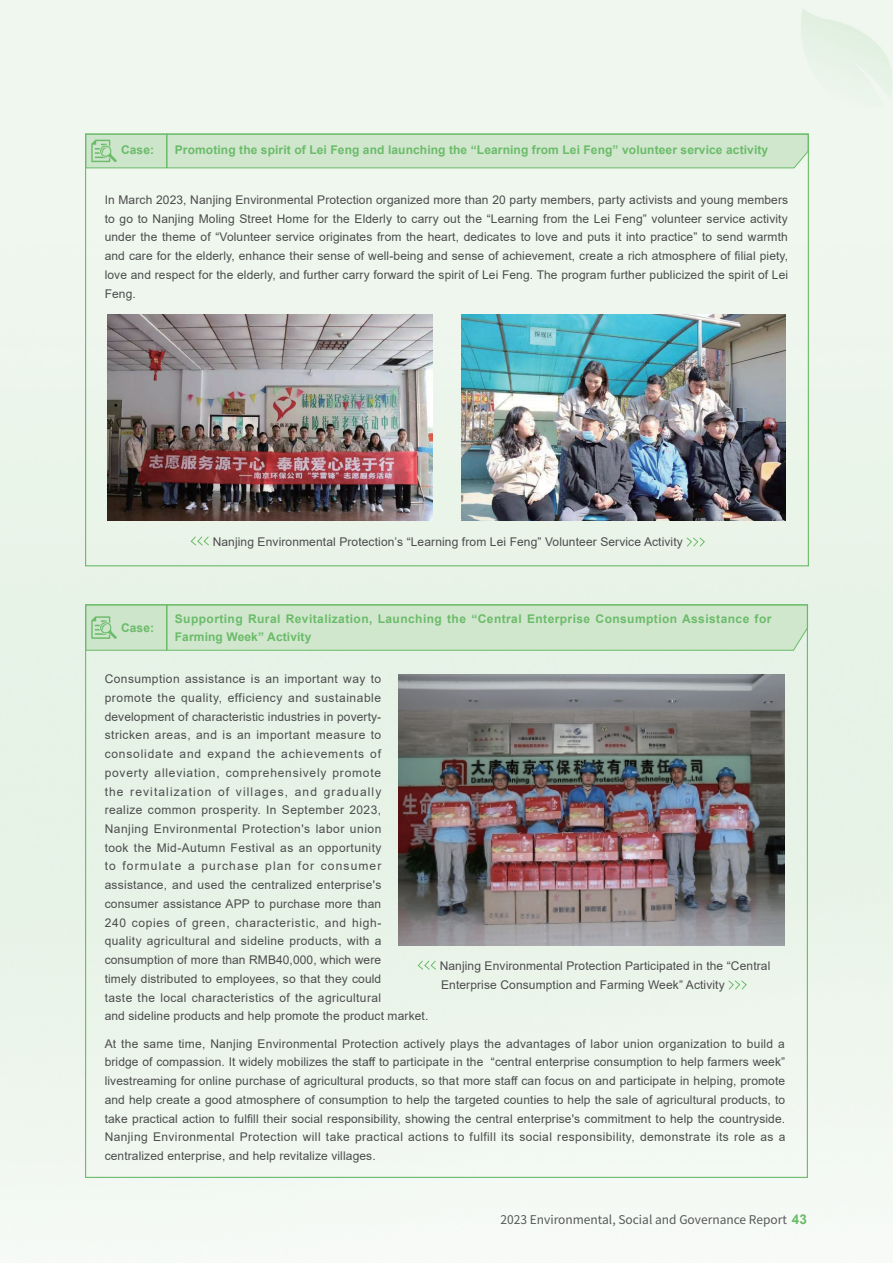
<style>
.page{position:relative;width:893px;height:1263px;background:#fff}
.page>*{position:absolute;margin:0;border:0;box-sizing:border-box;transform-origin:0 0}
.t1{font:12px/18.8px "Arial";letter-spacing:.02em;color:#4b4c4d;text-align:justify}
.t2{font:700 12px/18.8px "Arial";letter-spacing:.035em;color:#6bbb69}
.t3{font:700 12px "Arial";letter-spacing:.01em;color:#6bbb69}
.t4{font:12px "Source Han Sans CN";color:#57585a}
.s1{font-family:"Arial";font-weight:700;font-size:13.5px;color:#6bbb69}
</style>
<div class="page">
<img style="left:0;top:0;width:893px;height:1263px">
<div style="left:85px;top:134px;width:82px;height:34px;background:#cce5cb;border:1px solid #6bbb69"></div>
<div style="left:166px;top:135px;width:641px;height:34px;background:#d0e7ce"></div>
<svg style="left:91px;top:140px;width:26px;height:22px"></svg>
<img style="left:107px;top:315px;width:326px;height:206px">
<img style="left:461px;top:315px;width:325px;height:206px">
<svg style="left:190px;top:535px;width:20px;height:12px"></svg>
<svg style="left:685px;top:536px;width:21px;height:12px"></svg>
<div style="left:85px;top:604px;width:82px;height:47px;background:#cce5cb;border:1px solid #6bbb69"></div>
<div style="left:166px;top:606px;width:640px;height:45px;background:#d0e7ce"></div>
<svg style="left:91px;top:616px;width:26px;height:23px"></svg>
<img style="left:398px;top:675px;width:386px;height:270px">
<svg style="left:417px;top:959px;width:20px;height:12px"></svg>
<svg style="left:727px;top:979px;width:21px;height:12px"></svg>
<p class="t3" style="left:121px;top:142px;width:35px">Case:</p>
<p class="t3" style="left:175px;top:142px;width:595px">Promoting the spirit of Lei Feng and launching the “Learning from Lei Feng” volunteer service activity</p>
<p class="t1" style="left:105px;top:190px;width:685px">In March 2023, Nanjing Environmental Protection organized more than 20 party members, party activists and young members to go to Nanjing Moling Street Home for the Elderly to carry out the “Learning from the Lei Feng” volunteer service activity under the theme of “Volunteer service originates from the heart, dedicates to love and puts it into practice” to send warmth and care for the elderly, enhance their sense of well-being and sense of achievement, create a rich atmosphere of filial piety, love and respect for the elderly, and further carry forward the spirit of Lei Feng. The program further publicized the spirit of Lei Feng.</p>
<p class="t1" style="left:213px;top:532px;width:472px">Nanjing Environmental Protection’s “Learning from Lei Feng” Volunteer Service Activity</p>
<p class="t3" style="left:121px;top:619px;width:35px">Case:</p>
<p class="t2" style="left:175px;top:609px;width:598px">Supporting Rural Revitalization, Launching the “Central Enterprise Consumption Assistance for<br>Farming Week” Activity</p>
<p class="t1" style="left:105px;top:669px;width:325px;text-align:left">Consumption assistance is an important way to promote the quality, efficiency and sustainable development of characteristic industries in poverty&shy;stricken areas, and is an important measure to consolidate and expand the achievements of<br>poverty alleviation, comprehensively promote<br>the revitalization of villages, and gradually<br>realize common prosperity. In September 2023,<br>Nanjing Environmental Protection's labor union<br>took the Mid-Autumn Festival as an opportunity<br>to formulate a purchase plan for consumer assistance, and used the centralized enterprise's consumer assistance APP to purchase more than<br>240 copies of green, characteristic, and high-<br>quality agricultural and sideline products, with a consumption of more than RMB40,000, which were<br>timely distributed to employees, so that they could<br>taste the local characteristics of the agricultural<br>and sideline products and help promote the product market.</p>
<p class="t1" style="left:105px;top:1034px;width:682px">At the same time, Nanjing Environmental Protection actively plays the advantages of labor union organization to build a bridge of compassion. It widely mobilizes the staff to participate in the “central enterprise consumption to help farmers week” livestreaming for online purchase of agricultural products, so that more staff can focus on and participate in helping, promote and help create a good atmosphere of consumption to help the targeted counties to help the sale of agricultural products, to take practical action to fulfill their social responsibility, showing the central enterprise's commitment to help the countryside.<br>Nanjing Environmental Protection will take practical actions to fulfill its social responsibility, demonstrate its role as a centralized enterprise, and help revitalize villages.</p>
<p class="t1" style="left:440px;top:956px;width:332px">Nanjing Environmental Protection Participated in the “Central<br>Enterprise Consumption and Farming Week” Activity</p>
<p class="t4" style="left:500px;top:1213px;width:308px">2023 Environmental, Social and Governance Report <span class="s1">43</span></p>
</div>
